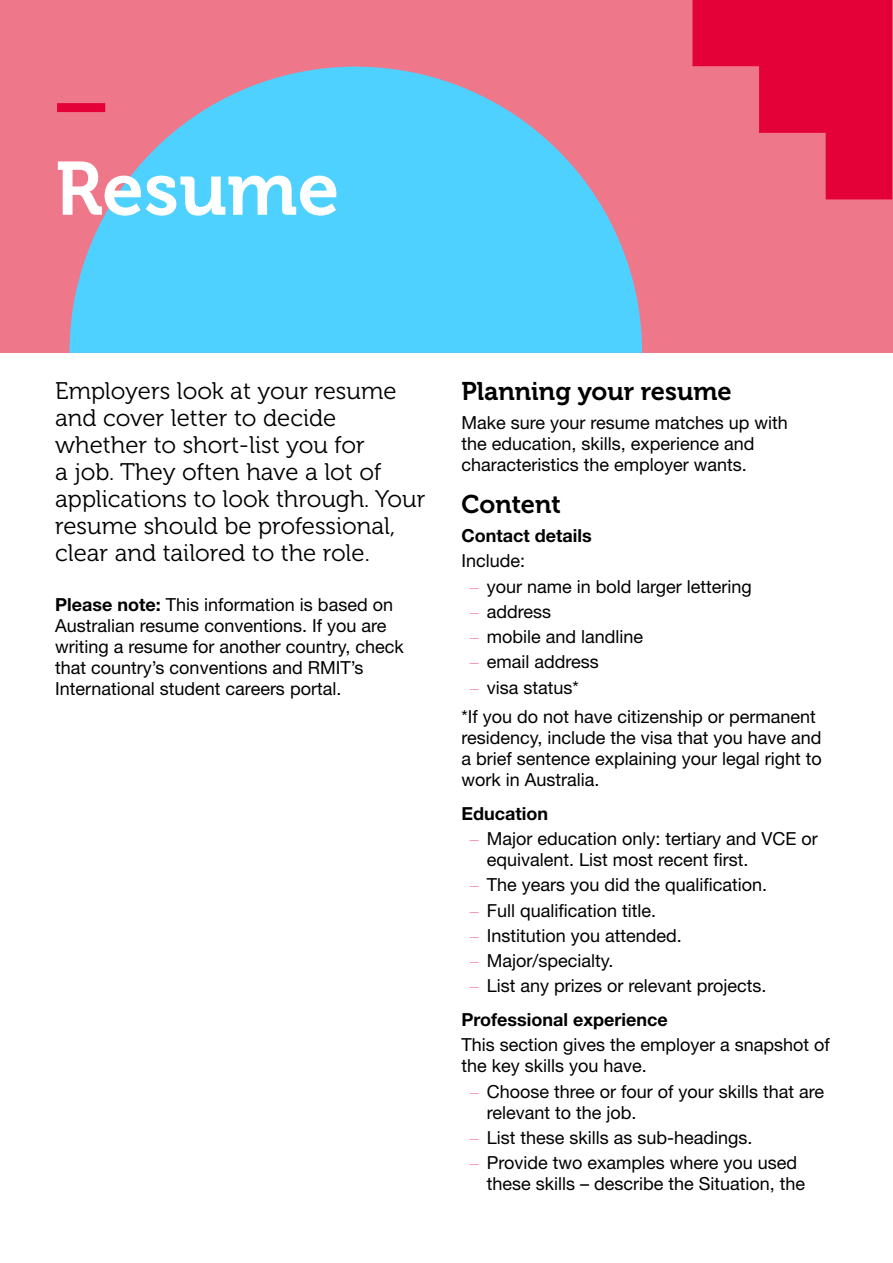
<style>
.page{position:relative;width:893px;height:1263px;background:#fff}
.page>*{position:absolute;margin:0;border:0;box-sizing:border-box;transform-origin:0 0}
.t1{font:75px "Museo 700";color:#fff}
.t2{font:60px "Museo 700";color:#e40138}
.t3{font:25.5px "Museo 700";color:#000}
.t4{font:24px/27px "Museo 300";color:#000}
.t5{font:18px/21px "Helvetica Neue LT Pro";color:#000}
.t6{font:700 18px "Helvetica Neue LT Pro";color:#000}
.s1{font-weight:700}
.s2{font-weight:200;color:#e40138}
</style>
<div class="page">
<div style="left:0;top:0;width:893px;height:353px;background:#ee778a"></div>
<svg style="left:692px;top:0;width:200px;height:199px"></svg>
<svg style="left:69px;top:67px;width:573px;height:286px;fill:#4fd1ff"></svg>
<div style="left:57px;top:103px;width:48px;height:9px;border:3px solid #e40138"></div>
<h2 class="t2" style="left:55px;top:71px;width:53px">—</h2>
<h1 class="t1" style="left:55px;top:147px;width:286px">Resume</h1>
<h3 class="t4" style="left:55px;top:377px;width:372px">Employers look at your resume and cover letter to decide whether to short-list you for<br>a job. They often have a lot of applications to look through. Your resume should be professional, clear and tailored to the role.</h3>
<p class="t5" style="left:55px;top:594px;width:350px"><span class="s1">Please note:</span> This information is based on Australian resume conventions. If you are writing a resume for another country, check that country’s conventions and RMIT’s International student careers portal.</p>
<h3 class="t3" style="left:461px;top:377px;width:272px">Planning your resume</h3>
<p class="t5" style="left:461px;top:412px;width:328px">Make sure your resume matches up with the education, skills, experience and characteristics the employer wants.</p>
<h3 class="t3" style="left:461px;top:489px;width:101px">Content</h3>
<p class="t6" style="left:461px;top:524px;width:132px">Contact details</p>
<p class="t5" style="left:461px;top:550px;width:65px">Include:</p>
<p class="t5" style="left:470px;top:575px;width:283px"><span class="s2">–</span> your name in bold larger lettering</p>
<p class="t5" style="left:470px;top:601px;width:83px"><span class="s2">–</span> address</p>
<p class="t5" style="left:470px;top:626px;width:175px"><span class="s2">–</span> mobile and landline</p>
<p class="t5" style="left:470px;top:651px;width:131px"><span class="s2">–</span> email address</p>
<p class="t5" style="left:461px;top:672px;width:356px;line-height:29.5px;text-indent:8px"><span class="s2">–</span> visa status*<br>*If you do not have citizenship or permanent</p>
<p class="t5" style="left:461px;top:727px;width:362px;text-align:justify">residency, include the visa that you have and a brief sentence explaining your legal right to work in Australia.</p>
<p class="t6" style="left:461px;top:802px;width:88px">Education</p>
<p class="t5" style="left:487px;top:828px;width:333px;text-indent:-17px"><span class="s2">–</span> Major education only: tertiary and VCE or equivalent. List most recent first.</p>
<p class="t5" style="left:470px;top:874px;width:299px"><span class="s2">–</span> The years you did the qualification.</p>
<p class="t5" style="left:470px;top:899px;width:188px"><span class="s2">–</span> Full qualification title.</p>
<p class="t5" style="left:470px;top:925px;width:214px"><span class="s2">–</span> Institution you attended.</p>
<p class="t5" style="left:470px;top:950px;width:145px"><span class="s2">–</span> Major/specialty.</p>
<p class="t5" style="left:461px;top:969px;width:307px;line-height:33.8px;text-indent:8px"><span class="s2">–</span> List any prizes or relevant projects.<br><span class="s1">Professional experience</span></p>
<p class="t5" style="left:461px;top:1034px;width:370px">This section gives the employer a snapshot of the key skills you have.</p>
<p class="t5" style="left:487px;top:1080px;width:339px;text-indent:-17px"><span class="s2">–</span> Choose three or four of your skills that are relevant to the job.</p>
<p class="t5" style="left:470px;top:1127px;width:284px"><span class="s2">–</span> List these skills as sub-headings.</p>
<p class="t5" style="left:487px;top:1152px;width:320px;text-indent:-17px"><span class="s2">–</span> Provide two examples where you used these skills – describe the Situation, the</p>
</div>
